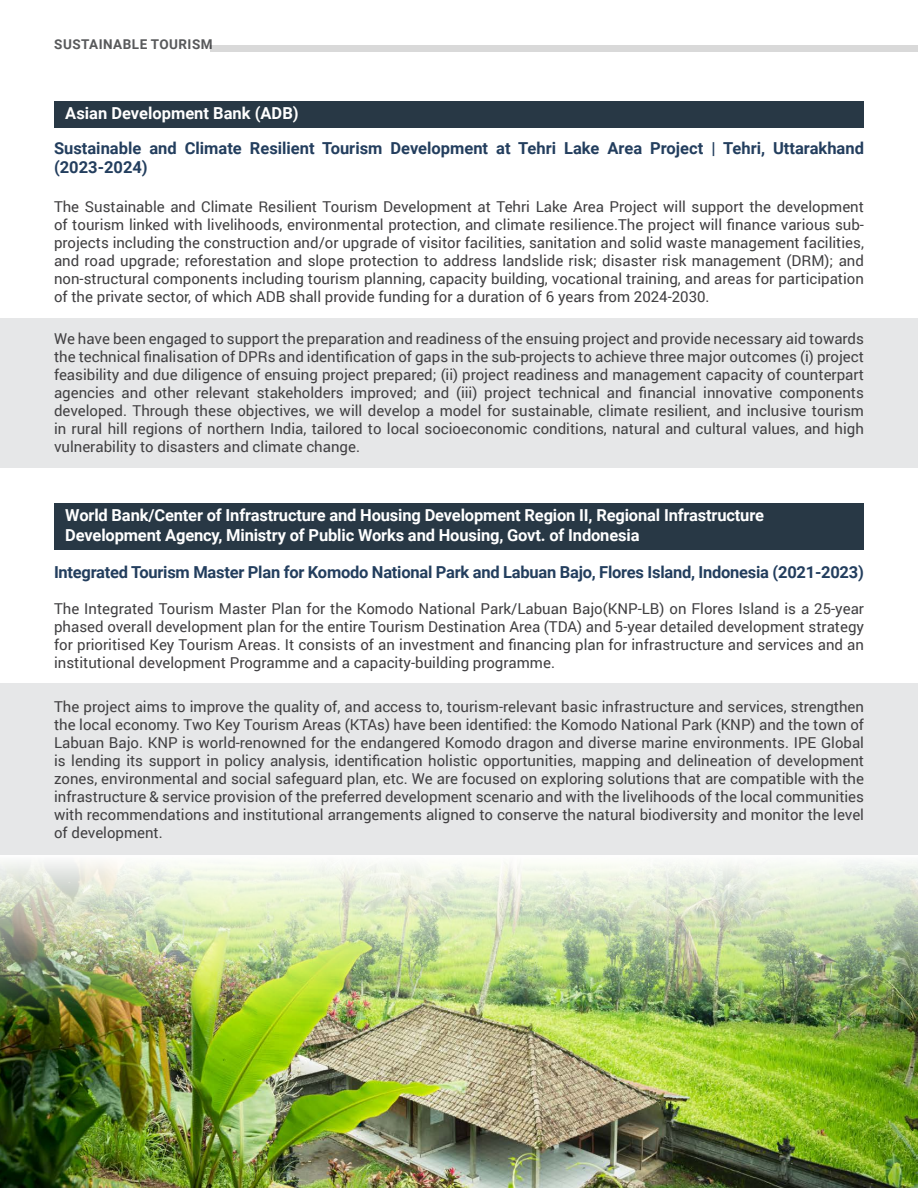
<style>
.page{position:relative;width:918px;height:1188px;background:#fff}
.page>*{position:absolute;margin:0;border:0;box-sizing:border-box;transform-origin:0 0}
.t1{font:700 16.5px/19.8px "Roboto";letter-spacing:-.015em;color:#233e5e}
.t2{font:700 16.5px/19.8px "Roboto";letter-spacing:-.01em;color:#fff}
.t3{font:15px/18px "Roboto";color:#414042;text-align:justify}
.t4{font:700 13.5px "Roboto";letter-spacing:.035em;color:#58595b}
</style>
<div class="page">
<div style="left:210px;top:46px;width:708px;height:6px;background:#d9d9d9"></div>
<img style="left:0;top:862px;width:918px;height:326px">
<div style="left:0;top:318px;width:918px;height:149px;background:#e6e7e8"></div>
<div style="left:0;top:684px;width:918px;height:171px;background:#e6e7e8"></div>
<div style="left:54px;top:102px;width:810px;height:26px;background:#283845"></div>
<div style="left:54px;top:503px;width:810px;height:47px;background:#283845"></div>
<p class="t4" style="left:54px;top:35px;width:160px">SUSTAINABLE TOURISM</p>
<p class="t2" style="left:65px;top:103px;width:235px">Asian Development Bank (ADB)</p>
<p class="t1" style="left:54px;top:137px;width:812px">Sustainable and Climate Resilient Tourism Development at Tehri Lake Area Project | Tehri, Uttarakhand (2023-2024)</p>
<p class="t3" style="left:54px;top:197px;width:812px">The Sustainable and Climate Resilient Tourism Development at Tehri Lake Area Project will support the development of tourism linked with livelihoods, environmental protection, and climate resilience.The project will finance various sub&shy;projects including the construction and/or upgrade of visitor facilities, sanitation and solid waste management facilities, and road upgrade; reforestation and slope protection to address landslide risk; disaster risk management (DRM); and non-structural components including tourism planning, capacity building, vocational training, and areas for participation of the private sector, of which ADB shall provide funding for a duration of 6 years from 2024-2030.</p>
<p class="t3" style="left:54px;top:329px;width:812px">We have been engaged to support the preparation and readiness of the ensuing project and provide necessary aid towards the technical finalisation of DPRs and identification of gaps in the sub-projects to achieve three major outcomes (i) project feasibility and due diligence of ensuing project prepared; (ii) project readiness and management capacity of counterpart agencies and other relevant stakeholders improved; and (iii) project technical and financial innovative components developed. Through these objectives, we will develop a model for sustainable, climate resilient, and inclusive tourism in rural hill regions of northern India, tailored to local socioeconomic conditions, natural and cultural values, and high vulnerability to disasters and climate change.</p>
<p class="t2" style="left:65px;top:504px;width:700px">World Bank/Center of Infrastructure and Housing Development Region II, Regional Infrastructure<br>Development Agency, Ministry of Public Works and Housing, Govt. of Indonesia</p>
<p class="t1" style="left:54px;top:562px;width:811px">Integrated Tourism Master Plan for Komodo National Park and Labuan Bajo, Flores Island, Indonesia (2021-2023)</p>
<p class="t3" style="left:54px;top:599px;width:812px">The Integrated Tourism Master Plan for the Komodo National Park/Labuan Bajo(KNP-LB) on Flores Island is a 25-year phased overall development plan for the entire Tourism Destination Area (TDA) and 5-year detailed development strategy for prioritised Key Tourism Areas. It consists of an investment and financing plan for infrastructure and services and an institutional development Programme and a capacity-building programme.</p>
<p class="t3" style="left:54px;top:697px;width:812px">The project aims to improve the quality of, and access to, tourism-relevant basic infrastructure and services, strengthen the local economy. Two Key Tourism Areas (KTAs) have been identified: the Komodo National Park (KNP) and the town of Labuan Bajo. KNP is world-renowned for the endangered Komodo dragon and diverse marine environments. IPE Global is lending its support in policy analysis, identification holistic opportunities, mapping and delineation of development zones, environmental and social safeguard plan, etc. We are focused on exploring solutions that are compatible with the infrastructure &amp; service provision of the preferred development scenario and with the livelihoods of the local communities with recommendations and institutional arrangements aligned to conserve the natural biodiversity and monitor the level of development.</p>
</div>
